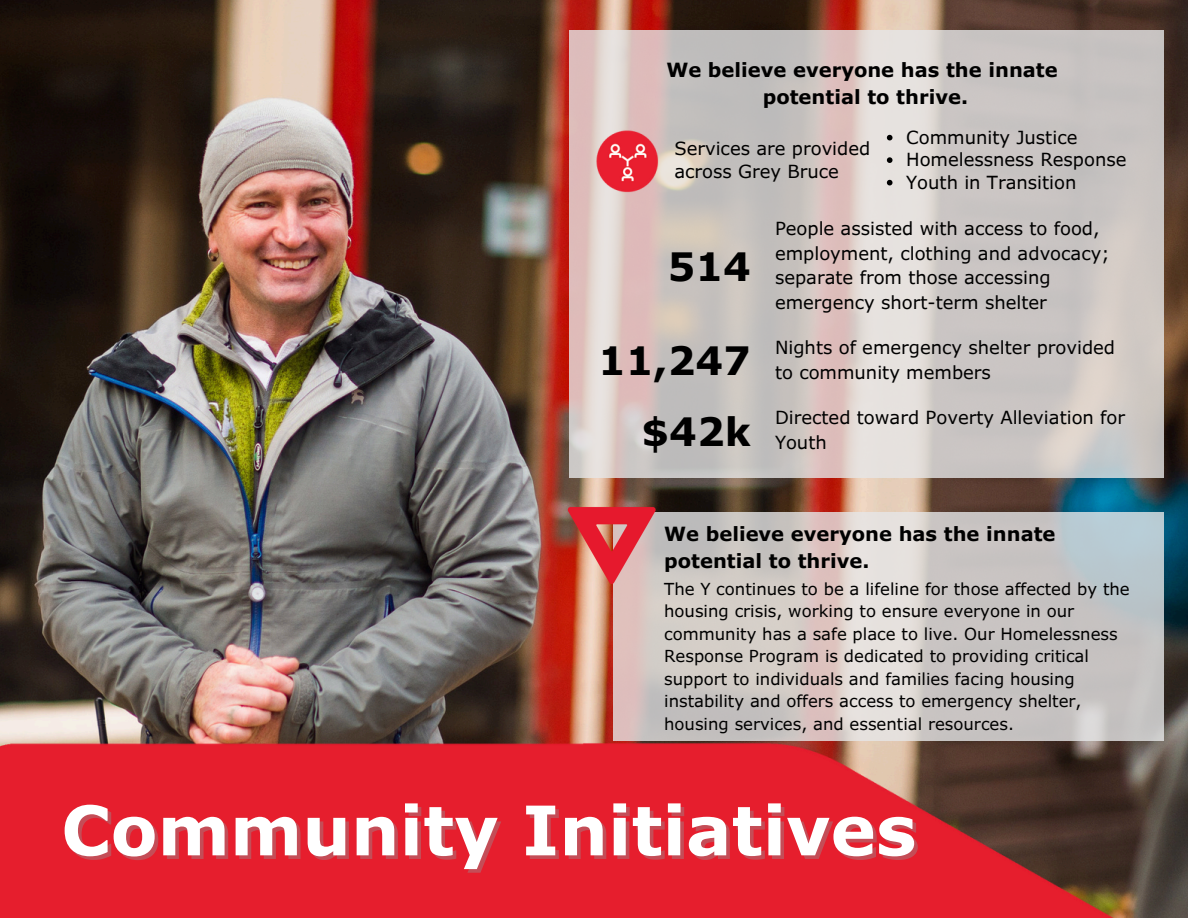
<style>
.page{position:relative;width:1188px;height:918px;background:#fff}
.page>*{position:absolute;margin:0;border:0;box-sizing:border-box;transform-origin:0 0}
.t1{font:700 68.4px "Verdana Pro";color:#fff}
.t2{font:700 39px "Verdana Pro";color:#000}
.t3{font:700 19.5px/27px "Verdana Pro";color:#000;text-align:center}
.t4{font:18px/24.8px "Verdana Pro";color:#000}
.t5{font:16.5px/22.5px "Verdana Pro";color:#000}
</style>
<div class="page">
<img style="left:0;top:0;width:1188px;height:461px">
<img style="left:0;top:461px;width:1188px;height:457px">
<svg style="left:570px;top:30px;width:594px;height:448px;fill:#cbc4c2"></svg>
<img style="left:594px;top:127px;width:68px;height:69px">
<svg style="left:613px;top:512px;width:551px;height:228px;fill:#c9c4c3"></svg>
<img style="left:552px;top:469px;width:122px;height:158px">
<svg style="left:887px;top:135px;width:6px;height:5px"></svg>
<svg style="left:887px;top:157px;width:6px;height:6px"></svg>
<svg style="left:887px;top:180px;width:6px;height:5px"></svg>
<h2 class="t3" style="left:666px;top:56px;width:393px">We believe everyone has the innate potential to thrive.</h2>
<p class="t4" style="left:674px;top:137px;width:197px;line-height:22.5px">Services are provided across Grey Bruce</p>
<h3 class="t4" style="left:906px;top:124px;width:173px">Community Justice</h3>
<p class="t4" style="left:906px;top:147px;width:222px">Homelessness Response</p>
<h1 class="t4" style="left:906px;top:169px;width:172px">Youth in Transition</h1>
<h2 class="t2" style="left:668px;top:242px;width:85px">514</h2>
<h4 class="t4" style="left:775px;top:215px;width:336px">People assisted with access to food, employment, clothing and advocacy; separate from those accessing emergency short-term shelter</h4>
<h2 class="t2" style="left:598px;top:336px;width:154px">11,247</h2>
<h4 class="t4" style="left:775px;top:335px;width:342px">Nights of emergency shelter provided to community members</h4>
<p class="t2" style="left:642px;top:407px;width:111px">$42k</p>
<p class="t4" style="left:775px;top:405px;width:352px">Directed toward Poverty Alleviation for<br>Youth</p>
<h4 class="t3" style="left:664px;top:520px;width:393px;text-align:left">We believe everyone has the innate potential to thrive.</h4>
<p class="t5" style="left:664px;top:577px;width:467px">The Y continues to be a lifeline for those affected by the housing crisis, working to ensure everyone in our community has a safe place to live. Our Homelessness Response Program is dedicated to providing critical support to individuals and families facing housing instability and offers access to emergency shelter, housing services, and essential resources.</p>
<p class="t1" style="left:61px;top:787px;width:857px">Community Initiatives</p>
</div>
